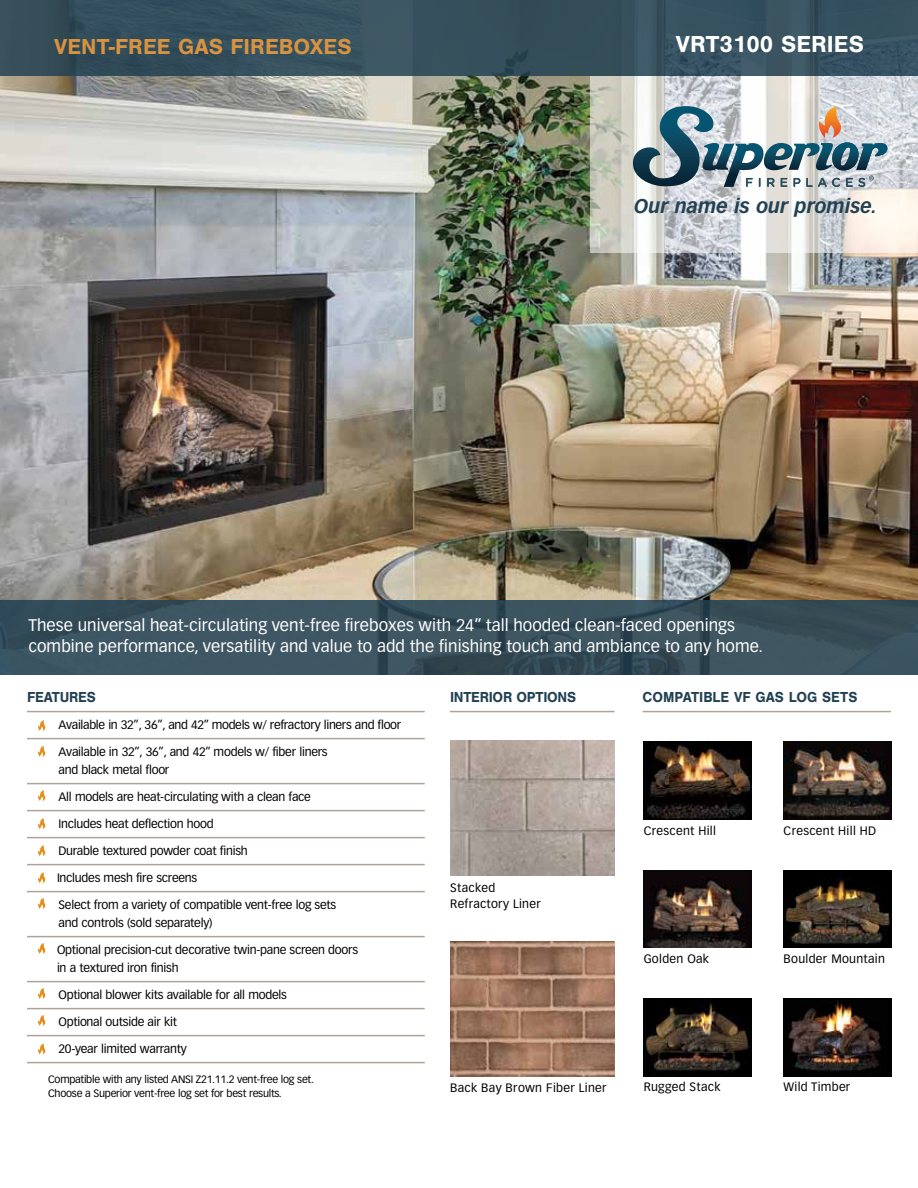
<style>
.page{position:relative;width:918px;height:1188px;background:#fff}
.page>*{position:absolute;margin:0;border:0;box-sizing:border-box;transform-origin:0 0}
.t1{font:700 24px "Nimbus San";color:#fff}
.t2{font:700 22.5px "Nimbus San";color:#d89341}
.t3{font:italic 700 19.5px "Vectora LT Pro";color:#224153}
.t4{font:16.5px/21px "Vectora LT Pro";letter-spacing:.005em;color:#fff}
.t5{font:700 15px "Nimbus San";letter-spacing:-.01em;color:#224153;scale:.95 1}
.t6{font:12px/18px "Vectora LT Pro";letter-spacing:-.02em;color:#000}
.t7{font:12px/16.5px "Vectora LT Pro";letter-spacing:.025em;color:#000}
.t8{font:10.5px/13.5px "Vectora LT Pro";letter-spacing:-.025em;color:#000}
</style>
<div class="page">
<img style="left:0;top:76px;width:918px;height:524px">
<hr style="left:27px;top:711px;width:398px;height:1px;background:#aca39b">
<hr style="left:27px;top:738px;width:398px;height:1px;background:#aca39b">
<hr style="left:27px;top:783px;width:398px;height:1px;background:#aca39b">
<hr style="left:27px;top:810px;width:398px;height:1px;background:#aca39b">
<hr style="left:27px;top:837px;width:398px;height:1px;background:#aca39b">
<hr style="left:27px;top:864px;width:398px;height:1px;background:#aca39b">
<hr style="left:27px;top:891px;width:398px;height:1px;background:#aca39b">
<hr style="left:27px;top:936px;width:398px;height:1px;background:#aca39b">
<hr style="left:27px;top:981px;width:398px;height:1px;background:#aca39b">
<hr style="left:27px;top:1008px;width:398px;height:1px;background:#aca39b">
<hr style="left:27px;top:1035px;width:398px;height:1px;background:#aca39b">
<hr style="left:27px;top:1062px;width:398px;height:1px;background:#aca39b">
<svg style="left:38px;top:818px;width:8px;height:11px"></svg>
<svg style="left:38px;top:1044px;width:8px;height:11px"></svg>
<img style="left:450px;top:741px;width:165px;height:135px">
<svg style="left:0;top:600px;width:918px;height:75px;background:#3a515d"></svg>
<svg style="left:38px;top:720px;width:8px;height:11px"></svg>
<svg style="left:38px;top:790px;width:8px;height:11px"></svg>
<svg style="left:38px;top:746px;width:8px;height:11px"></svg>
<svg style="left:38px;top:845px;width:8px;height:11px"></svg>
<svg style="left:38px;top:898px;width:8px;height:11px"></svg>
<svg style="left:38px;top:872px;width:8px;height:11px"></svg>
<svg style="left:38px;top:943px;width:8px;height:11px"></svg>
<svg style="left:38px;top:988px;width:8px;height:11px"></svg>
<svg style="left:38px;top:1015px;width:8px;height:11px"></svg>
<hr style="left:450px;top:711px;width:165px;height:1px;background:#aca39b">
<img style="left:450px;top:941px;width:165px;height:135px">
<div style="left:0;top:0;width:918px;height:76px;background:#354f5d"></div>
<hr style="left:643px;top:711px;width:248px;height:1px;background:#aca39b">
<img style="left:644px;top:742px;width:107px;height:77px">
<img style="left:784px;top:742px;width:107px;height:77px">
<img style="left:644px;top:999px;width:107px;height:77px">
<img style="left:644px;top:870px;width:107px;height:78px">
<img style="left:784px;top:870px;width:107px;height:78px">
<img style="left:784px;top:999px;width:107px;height:77px">
<svg style="left:590px;top:76px;width:328px;height:177px"></svg>
<svg style="left:633px;top:106px;width:254px;height:81px"></svg>
<h2 class="t2" style="left:54px;top:34px;width:299px">VENT-FREE GAS FIREBOXES</h2>
<h1 class="t1" style="left:676px;top:30px;width:190px">VRT3100 SERIES</h1>
<h3 class="t3" style="left:634px;top:194px;width:245px">Our name is our promise.</h3>
<h3 class="t4" style="left:28px;top:615px;width:736px">These universal heat-circulating vent-free fireboxes with 24” tall hooded clean-faced openings combine performance, versatility and value to add the finishing touch and ambiance to any home.</h3>
<p class="t5" style="left:450px;top:688px;width:134px">INTERIOR OPTIONS</p>
<p class="t5" style="left:27px;top:688px;width:74px">FEATURES</p>
<p class="t6" style="left:58px;top:716px;width:344px">Available in 32”, 36”, and 42” models w/ refractory liners and floor</p>
<p class="t6" style="left:58px;top:743px;width:271px">Available in 32”, 36”, and 42” models w/ fiber liners and black metal floor</p>
<p class="t6" style="left:58px;top:788px;width:254px">All models are heat-circulating with a clean face</p>
<p class="t6" style="left:58px;top:815px;width:157px">Includes heat deflection hood</p>
<p class="t6" style="left:58px;top:842px;width:191px">Durable textured powder coat finish</p>
<p class="t6" style="left:57px;top:869px;width:142px">Includes mesh fire screens</p>
<p class="t6" style="left:58px;top:896px;width:279px">Select from a variety of compatible vent-free log sets and controls (sold separately)</p>
<p class="t6" style="left:57px;top:941px;width:303px">Optional precision-cut decorative twin-pane screen doors in a textured iron finish</p>
<p class="t6" style="left:58px;top:986px;width:230px">Optional blower kits available for all models</p>
<p class="t6" style="left:58px;top:1013px;width:120px">Optional outside air kit</p>
<p class="t6" style="left:58px;top:1040px;width:130px">20-year limited warranty</p>
<p class="t5" style="left:643px;top:688px;width:228px">COMPATIBLE VF GAS LOG SETS</p>
<p class="t7" style="left:644px;top:822px;width:74px">Crescent Hill</p>
<p class="t7" style="left:784px;top:822px;width:94px">Crescent Hill HD</p>
<p class="t7" style="left:450px;top:879px;width:92px">Stacked<br>Refractory Liner</p>
<p class="t7" style="left:644px;top:951px;width:67px">Golden Oak</p>
<p class="t7" style="left:784px;top:951px;width:103px">Boulder Mountain</p>
<p class="t8" style="left:48px;top:1073px;width:267px">Compatible with any listed ANSI Z21.11.2 vent-free log set.<br>Choose a Superior vent-free log set for best results.</p>
<p class="t7" style="left:450px;top:1079px;width:158px">Back Bay Brown Fiber Liner</p>
<p class="t7" style="left:644px;top:1079px;width:78px">Rugged Stack</p>
<p class="t7" style="left:784px;top:1079px;width:68px">Wild Timber</p>
</div>
